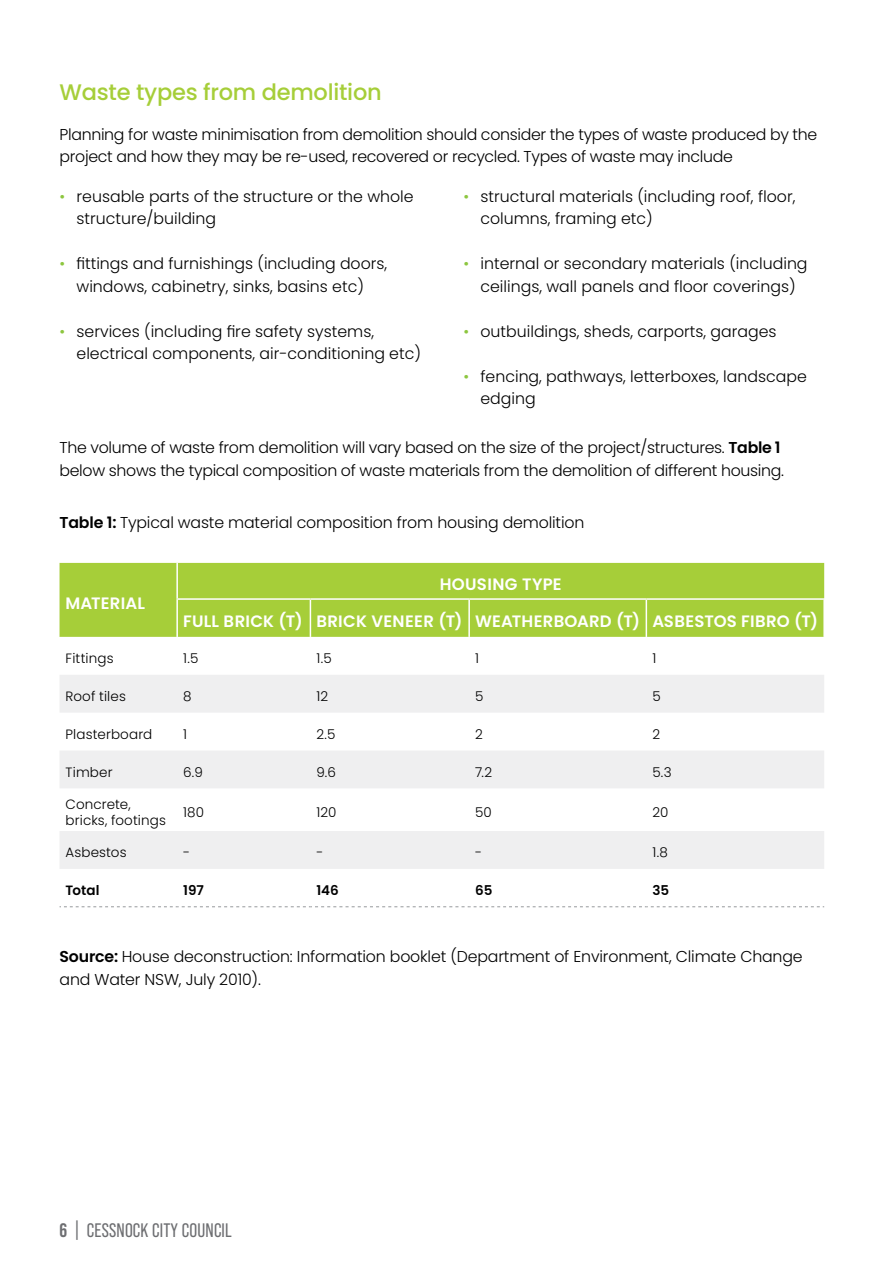
<style>
.page{position:relative;width:893px;height:1263px;background:#fff}
.page>*{position:absolute;margin:0;border:0;box-sizing:border-box;transform-origin:0 0}
.t1{font:500 22.5px "Poppins";letter-spacing:-.01em;color:#a6ce39}
.t2{font:19.5px "Bebas Neue Pro";letter-spacing:.01em;color:#6d6e71}
.t3{font:600 16.5px "Poppins";letter-spacing:.015em;color:#fff}
.t4{font:300 15.75px/22.5px "Poppins";letter-spacing:-.01em;color:#000}
.t5{font:300 13.5px/16.5px "Poppins";letter-spacing:.01em;color:#000}
.t6{font:600 13.5px "Poppins";color:#000}
.s1{color:#8dc63f}
.s2{font-weight:600}
.s3{font-weight:700}
</style>
<div class="page">
<div style="left:60px;top:563px;width:764px;height:74px;background:#a6ce39"></div>
<svg style="left:60px;top:675px;width:764px;height:194px;fill:#efeff0"></svg>
<hr style="left:310px;top:600px;width:1px;height:37px;background:#fff">
<hr style="left:468px;top:600px;width:2px;height:37px;background:#fff">
<hr style="left:646px;top:600px;width:1px;height:37px;background:#fff">
<hr style="left:823px;top:600px;width:2px;height:37px;background:#fff">
<hr style="left:176px;top:598px;width:134px;height:2px;background:#fff">
<hr style="left:310px;top:598px;width:159px;height:2px;background:#fff">
<hr style="left:469px;top:598px;width:177px;height:2px;background:#fff">
<hr style="left:646px;top:598px;width:179px;height:2px;background:#fff">
<hr style="left:176px;top:563px;width:2px;height:35px;background:#fff">
<hr style="left:176px;top:600px;width:2px;height:37px;background:#fff">
<svg style="left:60px;top:906px;width:764px;height:1px"></svg>
<h1 class="t1" style="left:60px;top:79px;width:324px">Waste types from demolition</h1>
<p class="t4" style="left:60px;top:123px;width:759px">Planning for waste minimisation from demolition should consider the types of waste produced by the project and how they may be re-used, recovered or recycled. Types of waste may include</p>
<p class="t4" style="left:77px;top:185px;width:339px;text-indent:-17px"><span class="s1">•</span> reusable parts of the structure or the whole structure/building</p>
<p class="t4" style="left:60px;top:252px;width:329px;text-align:center"><span class="s1">•</span> fittings and furnishings (including doors, windows, cabinetry, sinks, basins etc)</p>
<p class="t4" style="left:77px;top:320px;width:346px;text-indent:-17px"><span class="s1">•</span> services (including fire safety systems, electrical components, air-conditioning etc)</p>
<p class="t4" style="left:480px;top:185px;width:316px;text-indent:-17px"><span class="s1">•</span> structural materials (including roof, floor, columns, framing etc)</p>
<p class="t4" style="left:463px;top:253px;width:346px;text-align:center"><span class="s1">•</span> internal or secondary materials (including ceilings, wall panels and floor coverings)</p>
<p class="t4" style="left:463px;top:320px;width:315px"><span class="s1">•</span> outbuildings, sheds, carports, garages</p>
<p class="t4" style="left:480px;top:365px;width:328px;text-indent:-17px"><span class="s1">•</span> fencing, pathways, letterboxes, landscape edging</p>
<p class="t4" style="left:60px;top:436px;width:726px">The volume of waste from demolition will vary based on the size of the project/structures. <span class="s2">Table 1 </span>below shows the typical composition of waste materials from the demolition of different housing.</p>
<p class="t4" style="left:60px;top:512px;width:526px"><span class="s2">Table 1:</span> Typical waste material composition from housing demolition</p>
<p class="t3" style="left:66px;top:593px;width:81px">MATERIAL</p>
<p class="t3" style="left:440px;top:574px;width:123px">HOUSING TYPE</p>
<p class="t3" style="left:183px;top:611px;width:636px">FULL BRICK (T) BRICK VENEER (T) WEATHERBOARD (T) ASBESTOS FIBRO (T)</p>
<p class="t5" style="left:66px;top:650px;width:50px">Fittings</p>
<p class="t5" style="left:183px;top:650px;width:17px">1.5</p>
<p class="t5" style="left:316px;top:650px;width:17px">1.5</p>
<p class="t5" style="left:475px;top:650px;width:5px">1</p>
<p class="t5" style="left:652px;top:650px;width:5px">1</p>
<p class="t5" style="left:66px;top:688px;width:62px">Roof tiles</p>
<p class="t5" style="left:183px;top:688px;width:10px">8</p>
<p class="t5" style="left:316px;top:688px;width:13px">12</p>
<p class="t5" style="left:475px;top:688px;width:10px">5</p>
<p class="t5" style="left:652px;top:688px;width:10px">5</p>
<p class="t5" style="left:66px;top:726px;width:88px">Plasterboard</p>
<p class="t5" style="left:183px;top:726px;width:5px">1</p>
<p class="t5" style="left:316px;top:726px;width:20px">2.5</p>
<p class="t5" style="left:475px;top:726px;width:9px">2</p>
<p class="t5" style="left:652px;top:726px;width:9px">2</p>
<p class="t5" style="left:66px;top:764px;width:49px">Timber</p>
<p class="t5" style="left:183px;top:764px;width:21px">6.9</p>
<p class="t5" style="left:316px;top:764px;width:21px">9.6</p>
<p class="t5" style="left:475px;top:764px;width:19px">7.2</p>
<p class="t5" style="left:652px;top:764px;width:21px">5.3</p>
<p class="t5" style="left:66px;top:796px;width:102px">Concrete, bricks, footings</p>
<p class="t5" style="left:183px;top:804px;width:22px">180</p>
<p class="t5" style="left:316px;top:804px;width:21px">120</p>
<p class="t5" style="left:475px;top:804px;width:18px">50</p>
<p class="t5" style="left:652px;top:804px;width:18px">20</p>
<p class="t5" style="left:66px;top:844px;width:63px">Asbestos</p>
<p class="t5" style="left:183px;top:844px;width:9px">-</p>
<p class="t5" style="left:316px;top:844px;width:9px">-</p>
<p class="t5" style="left:475px;top:844px;width:9px">-</p>
<p class="t5" style="left:652px;top:844px;width:17px">1.8</p>
<p class="t6" style="left:66px;top:882px;width:36px">Total</p>
<p class="t6" style="left:183px;top:882px;width:22px">197</p>
<p class="t6" style="left:316px;top:882px;width:24px">146</p>
<p class="t6" style="left:475px;top:882px;width:19px">65</p>
<p class="t6" style="left:652px;top:882px;width:18px">35</p>
<p class="t4" style="left:60px;top:946px;width:745px"><span class="s2">Source:</span> House deconstruction: Information booklet (Department of Environment, Climate Change and Water NSW, July 2010).</p>
<p class="t2" style="left:60px;top:1220px;width:174px"><span class="s3">6</span> | CESSNOCK CITY COUNCIL</p>
</div>
